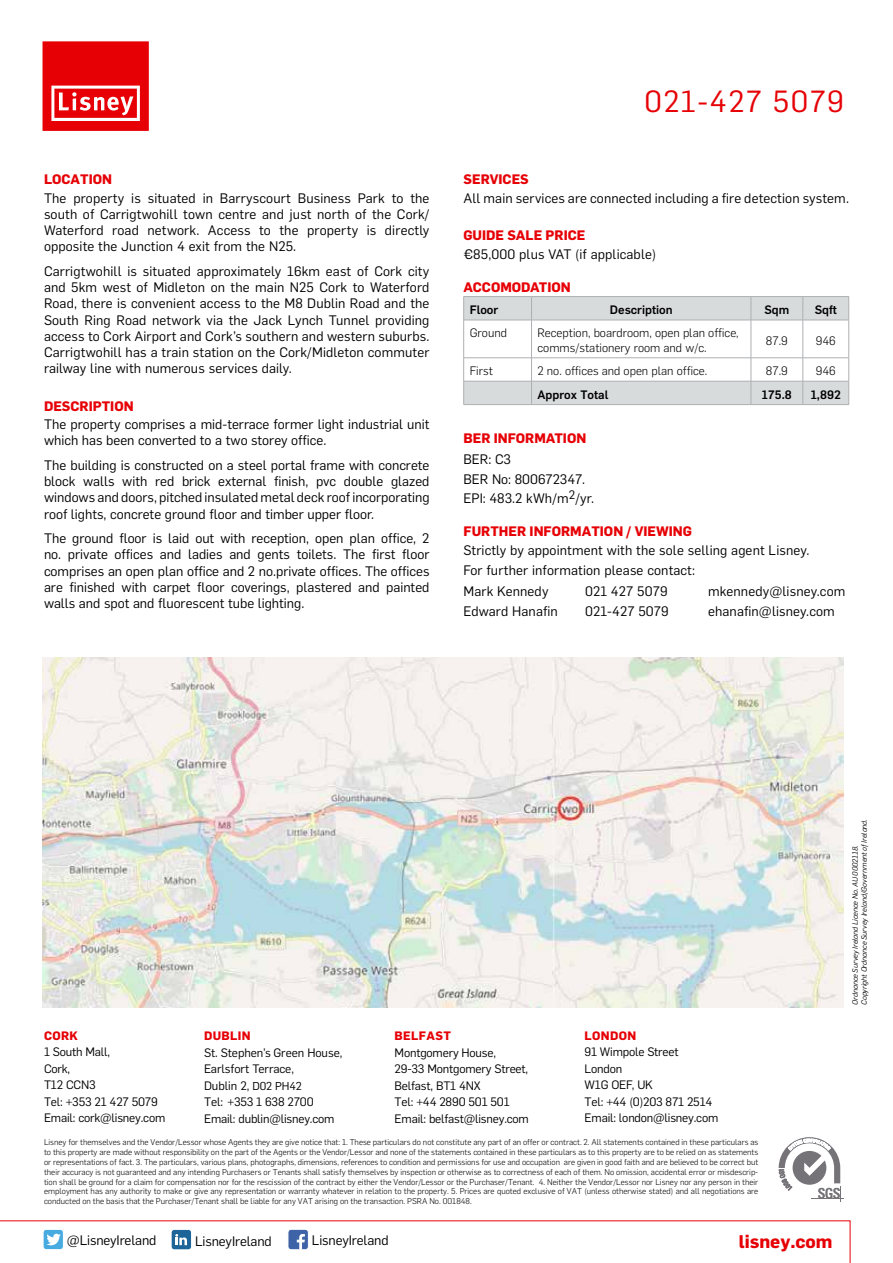
<style>
.page{position:relative;width:893px;height:1263px;background:#fff}
.page>*{position:absolute;margin:0;border:0;box-sizing:border-box;transform-origin:0 0}
.t1{font:30px "Flama";letter-spacing:.05em;color:#e60005}
.t2{font:700 18px "Flama";color:#e60005}
.t3{font:13.5px/16.2px "Flama";letter-spacing:.01em;color:#000;text-align:justify}
.t4{font:700 13.5px "Flama";color:#e60005}
.t5{font:13.5px "Flama";letter-spacing:-.01em;color:#000}
.t6{font:12px/16.5px "Flama";letter-spacing:-.015em;color:#000}
.t7{font:300 12px/14.4px "Flama";color:#000}
.t8{font:500 12px "Flama";color:#000}
.t9{font:700 12px "Flama";letter-spacing:.03em;color:#e60005}
.t10{font:300 8.25px/9.9px "Flama";color:#000;text-align:justify}
.t11{font:italic 7.5px/9px "Flama";letter-spacing:-.005em;color:#000}
.s1{font-size:11.25px}
</style>
<div class="page">
<img style="left:43px;top:658px;width:801px;height:350px">
<svg style="left:43px;top:41px;width:106px;height:90px;background:#e92327"></svg>
<hr style="left:811px;top:1198px;width:33px;height:1px;background:#757378">
<svg style="left:779px;top:1137px;width:62px;height:64px"></svg>
<svg style="left:0;top:1220px;width:850px;height:43px"></svg>
<hr style="left:463px;top:296px;width:68px;height:1px;background:#aeafb2">
<hr style="left:531px;top:296px;width:220px;height:1px;background:#aeafb2">
<hr style="left:751px;top:296px;width:52px;height:1px;background:#aeafb2">
<hr style="left:803px;top:296px;width:46px;height:1px;background:#aeafb2">
<svg style="left:463px;top:297px;width:386px;height:107px"></svg>
<hr style="left:463px;top:404px;width:68px;height:1px;background:#aeafb2">
<hr style="left:531px;top:404px;width:220px;height:1px;background:#aeafb2">
<hr style="left:751px;top:404px;width:52px;height:1px;background:#aeafb2">
<hr style="left:803px;top:404px;width:46px;height:1px;background:#aeafb2">
<p class="t4" style="left:44px;top:170px;width:70px">LOCATION</p>
<p class="t3" style="left:44px;top:189px;width:387px">The property is situated in Barryscourt Business Park to the south of Carrigtwohill town centre and just north of the Cork/ Waterford road network. Access to the property is directly opposite the Junction 4 exit from the N25.</p>
<p class="t3" style="left:44px;top:262px;width:387px">Carrigtwohill is situated approximately 16km east of Cork city and 5km west of Midleton on the main N25 Cork to Waterford Road, there is convenient access to the M8 Dublin Road and the South Ring Road network via the Jack Lynch Tunnel providing access to Cork Airport and Cork’s southern and western suburbs.<br>Carrigtwohill has a train station on the Cork/Midleton commuter railway line with numerous services daily.</p>
<p class="t4" style="left:44px;top:396px;width:91px">DESCRIPTION</p>
<p class="t3" style="left:44px;top:415px;width:387px">The property comprises a mid-terrace former light industrial unit which has been converted to a two storey office.</p>
<p class="t3" style="left:44px;top:456px;width:387px">The building is constructed on a steel portal frame with concrete block walls with red brick external finish, pvc double glazed windows and doors, pitched insulated metal deck roof incorporating roof lights, concrete ground floor and timber upper floor.</p>
<p class="t3" style="left:44px;top:529px;width:387px">The ground floor is laid out with reception, open plan office, 2 no. private offices and ladies and gents toilets. The first floor comprises an open plan office and 2 no.private offices. The offices are finished with carpet floor coverings, plastered and painted walls and spot and fluorescent tube lighting.</p>
<h1 class="t1" style="left:644px;top:81px;width:201px">021-427 5079</h1>
<p class="t4" style="left:463px;top:170px;width:67px">SERVICES</p>
<p class="t3" style="left:463px;top:189px;width:387px">All main services are connected including a fire detection system.</p>
<p class="t4" style="left:463px;top:226px;width:123px">GUIDE SALE PRICE</p>
<p class="t3" style="left:463px;top:245px;width:194px">€85,000 plus VAT (if applicable)</p>
<p class="t4" style="left:463px;top:277px;width:109px">ACCOMODATION</p>
<p class="t8" style="left:470px;top:301px;width:30px">Floor</p>
<p class="t8" style="left:610px;top:301px;width:64px">Description</p>
<p class="t8" style="left:764px;top:301px;width:26px">Sqm</p>
<p class="t8" style="left:815px;top:301px;width:24px">Sqft</p>
<p class="t7" style="left:470px;top:325px;width:39px">Ground</p>
<p class="t7" style="left:537px;top:325px;width:203px">Reception, boardroom, open plan office, comms/stationery room and w/c.</p>
<p class="t7" style="left:766px;top:332px;width:23px">87.9</p>
<p class="t7" style="left:816px;top:332px;width:22px">946</p>
<p class="t7" style="left:470px;top:363px;width:25px">First</p>
<p class="t7" style="left:538px;top:363px;width:171px">2 no. offices and open plan office.</p>
<p class="t7" style="left:766px;top:363px;width:23px">87.9</p>
<p class="t7" style="left:816px;top:363px;width:22px">946</p>
<p class="t8" style="left:538px;top:386px;width:72px">Approx Total</p>
<p class="t8" style="left:762px;top:386px;width:31px">175.8</p>
<p class="t8" style="left:811px;top:386px;width:32px">1,892</p>
<p class="t4" style="left:463px;top:428px;width:124px">BER INFORMATION</p>
<p class="t3" style="left:463px;top:449px;width:132px;line-height:19.5px;text-align:left">BER: C3<br>BER No: 800672347.<br>EPI: 483.2 kWh/m<sup>2</sup>/yr.</p>
<p class="t4" style="left:463px;top:522px;width:230px">FURTHER INFORMATION / VIEWING</p>
<p class="t3" style="left:463px;top:539px;width:348px;line-height:20.4px;text-align:left">Strictly by appointment with the sole selling agent Lisney.<br>For further information please contact:<br>Mark Kennedy</p>
<p class="t3" style="left:585px;top:582px;width:84px">021 427 5079</p>
<p class="t3" style="left:708px;top:582px;width:139px">mkennedy@lisney.com</p>
<p class="t3" style="left:463px;top:602px;width:96px">Edward Hanafin</p>
<p class="t3" style="left:585px;top:602px;width:85px">021-427 5079</p>
<p class="t3" style="left:708px;top:602px;width:128px">ehanafin@lisney.com</p>
<p class="t11" style="left:850px;top:1005px;width:188px;rotate:-90deg">Ordnance Survey Ireland Licence No. AU 0002118.<br>Copyright Ordnance Survey Ireland/Government of Ireland.</p>
<p class="t9" style="left:44px;top:1027px;width:35px">CORK</p>
<p class="t6" style="left:44px;top:1043px;width:123px">1 South Mall,<br>Cork,<br>T12 CCN3<br>Tel: +353 21 427 5079<br>Email: cork@lisney.com</p>
<p class="t9" style="left:204px;top:1027px;width:48px">DUBLIN</p>
<p class="t6" style="left:204px;top:1043px;width:140px">St. Stephen’s Green House,<br>Earlsfort Terrace,<br>Dublin 2, <span class="s1">D02 PH42<br></span>Tel: +353 1 638 2700<br>Email: dublin@lisney.com</p>
<p class="t9" style="left:395px;top:1027px;width:58px">BELFAST</p>
<p class="t6" style="left:395px;top:1043px;width:136px">Montgomery House,<br>29-33 Montgomery Street,<br>Belfast, BT1 4NX<br>Tel: +44 2890 501 501<br>Email: belfast@lisney.com</p>
<p class="t9" style="left:585px;top:1027px;width:53px">LONDON</p>
<p class="t6" style="left:585px;top:1043px;width:135px">91 Wimpole Street<br>London<br>W1G OEF, UK<br>Tel: +44 (0)203 871 2514<br>Email: london@lisney.com</p>
<p class="t10" style="left:44px;top:1137px;width:716px">Lisney for themselves and the Vendor/Lessor whose Agents they are give notice that: 1. These particulars do not constitute any part of an offer or contract. 2. All statements contained in these particulars as to this property are made without responsibility on the part of the Agents or the Vendor/Lessor and none of the statements contained in these particulars as to this property are to be relied on as statements or representations of fact. 3. The particulars, various plans, photographs, dimensions, references to condition and permissions for use and occupation are given in good faith and are believed to be correct but their accuracy is not guaranteed and any intending Purchasers or Tenants shall satisfy themselves by inspection or otherwise as to correctness of each of them. No omission, accidental error or misdescrip&shy;tion shall be ground for a claim for compensation nor for the rescission of the contract by either the Vendor/Lessor or the Purchaser/Tenant. 4. Neither the Vendor/Lessor nor Lisney nor any person in their employment has any authority to make or give any representation or warranty whatever in relation to the property. 5. Prices are quoted exclusive of VAT (unless otherwise stated) and all negotiations are conducted on the basis that the Purchaser/Tenant shall be liable for any VAT arising on the transaction. PSRA No. 001848.</p>
<p class="t5" style="left:67px;top:1231px;width:91px">@LisneyIreland</p>
<p class="t5" style="left:195px;top:1232px;width:78px">LisneyIreland</p>
<p class="t5" style="left:312px;top:1231px;width:78px">LisneyIreland</p>
<h2 class="t2" style="left:739px;top:1229px;width:95px">lisney.com</h2>
</div>
